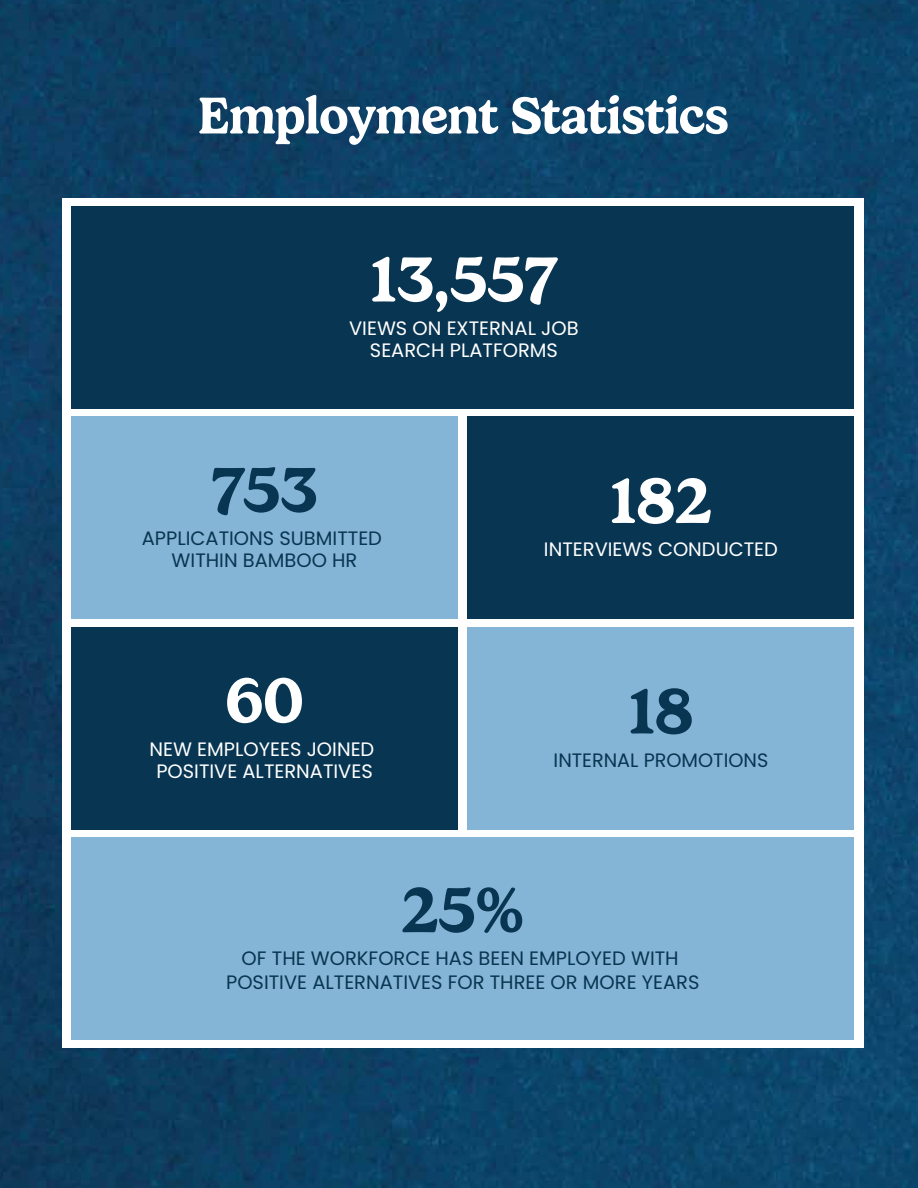
<style>
.page{position:relative;width:918px;height:1188px;background:#fff}
.page>*{position:absolute;margin:0;border:0;box-sizing:border-box;transform-origin:0 0}
.t1{font:600 64.5px "Gelica";color:#fff}
.t2{font:600 64.5px "Gelica";color:#083551}
.t3{font:600 52.5px "Gelica";letter-spacing:-.02em;color:#fff}
.t4{font:19.35px/21.9px "Poppins";color:#083551;text-align:center}
.t5{font:19.35px/21.9px "Poppins";color:#fff;text-align:center}
</style>
<div class="page">
<img style="left:0;top:0;width:918px;height:1188px">
<div style="left:62px;top:198px;width:802px;height:850px;background:#fff"></div>
<div style="left:71px;top:206px;width:783px;height:203px;background:#083551"></div>
<div style="left:71px;top:416px;width:387px;height:203px;background:#85b5d6"></div>
<div style="left:468px;top:416px;width:386px;height:203px;background:#083551"></div>
<div style="left:71px;top:837px;width:783px;height:203px;background:#85b5d6"></div>
<div style="left:71px;top:627px;width:387px;height:203px;background:#083551"></div>
<div style="left:468px;top:627px;width:386px;height:203px;background:#85b5d6"></div>
<h2 class="t3" style="left:197px;top:85px;width:533px">Employment Statistics</h2>
<h1 class="t1" style="left:370px;top:242px;width:189px">13,557</h1>
<p class="t5" style="left:349px;top:317px;width:231px">VIEWS ON EXTERNAL JOB<br>SEARCH PLATFORMS</p>
<h1 class="t2" style="left:212px;top:453px;width:107px">753</h1>
<p class="t4" style="left:142px;top:528px;width:242px">APPLICATIONS SUBMITTED<br>WITHIN BAMBOO HR</p>
<h1 class="t1" style="left:225px;top:663px;width:80px">60</h1>
<p class="t5" style="left:150px;top:738px;width:226px">NEW EMPLOYEES JOINED<br>POSITIVE ALTERNATIVES</p>
<h1 class="t1" style="left:610px;top:464px;width:103px">182</h1>
<p class="t5" style="left:544px;top:539px;width:235px">INTERVIEWS CONDUCTED</p>
<h1 class="t2" style="left:629px;top:674px;width:66px">18</h1>
<p class="t4" style="left:554px;top:749px;width:216px">INTERNAL PROMOTIONS</p>
<h1 class="t2" style="left:402px;top:873px;width:124px">25%</h1>
<p class="t4" style="left:226px;top:947px;width:475px;line-height:24px">OF THE WORKFORCE HAS BEEN EMPLOYED WITH<br>POSITIVE ALTERNATIVES FOR THREE OR MORE YEARS</p>
</div>
